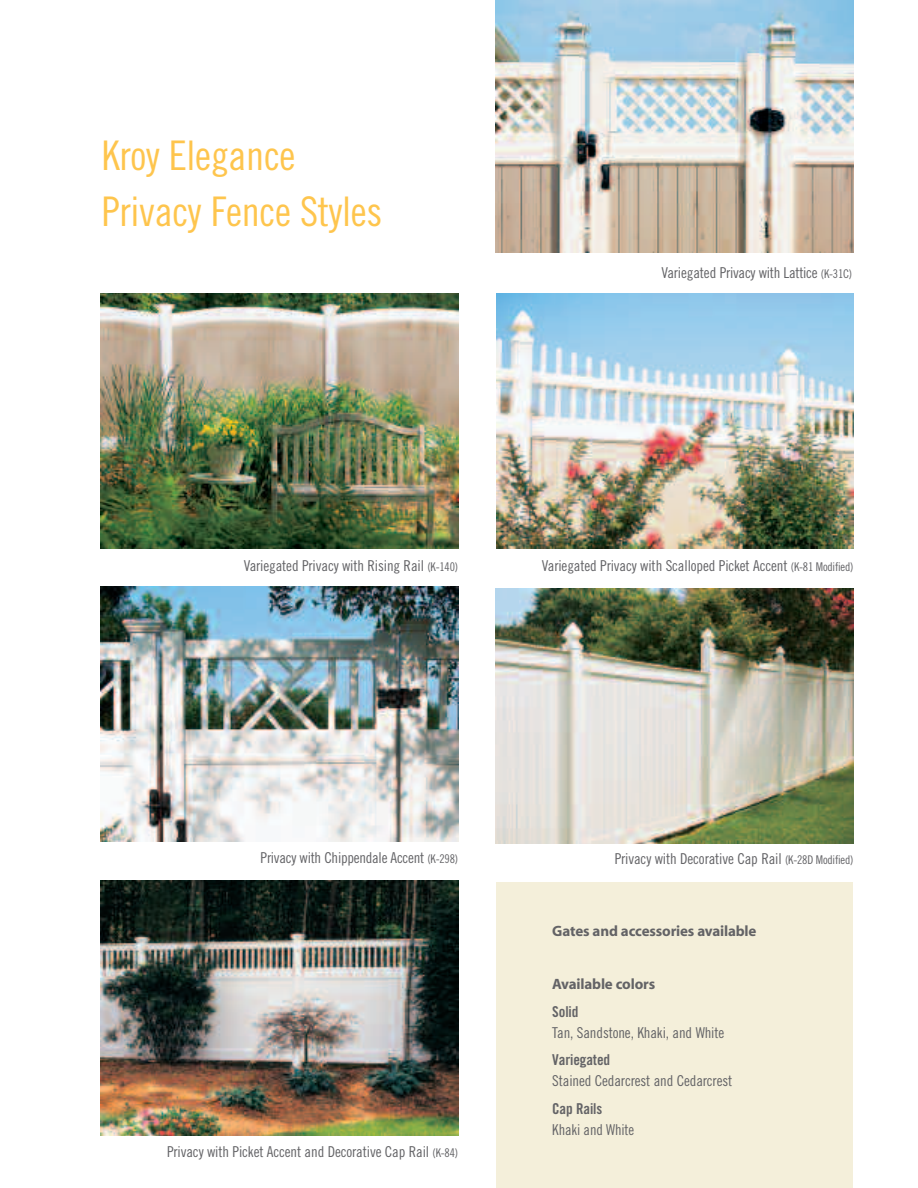
<style>
.page{position:relative;width:918px;height:1188px;background:#fff}
.page>*{position:absolute;margin:0;border:0;box-sizing:border-box;transform-origin:0 0}
.t1{font:40.8px/56.7px "Trade Gothic Cond Eighteen";letter-spacing:-.01em;color:#fec54d}
.t2{font:15px "Trade Gothic Cond Eighteen";letter-spacing:-.01em;color:#636366}
.t3{font:700 15px "Myriad";letter-spacing:-.01em;color:#636366}
.t4{font:15px "Trade Gothic Bold Cond Twenty";letter-spacing:-.01em;color:#636366}
.s1{font-size:12px}
</style>
<div class="page">
<div style="left:496px;top:882px;width:356px;height:306px;background:#f4efda"></div>
<img style="left:496px;top:0;width:357px;height:252px">
<img style="left:496px;top:589px;width:357px;height:255px">
<img style="left:101px;top:881px;width:357px;height:255px">
<img style="left:496px;top:293px;width:358px;height:255px">
<img style="left:101px;top:294px;width:357px;height:255px">
<img style="left:101px;top:586px;width:357px;height:255px">
<h1 class="t1" style="left:102px;top:130px;width:282px">Kroy Elegance<br>Privacy Fence Styles</h1>
<p class="t2" style="left:661px;top:267px;width:192px">Variegated Privacy with Lattice <span class="s1">(K-31C)</span></p>
<p class="t2" style="left:244px;top:560px;width:216px">Variegated Privacy with Rising Rail <span class="s1">(K-140)</span></p>
<p class="t2" style="left:542px;top:560px;width:313px">Variegated Privacy with Scalloped Picket Accent <span class="s1">(K-81 Modified)</span></p>
<p class="t2" style="left:261px;top:852px;width:199px">Privacy with Chippendale Accent <span class="s1">(K-298)</span></p>
<p class="t2" style="left:615px;top:854px;width:240px">Privacy with Decorative Cap Rail <span class="s1">(K-28D Modified)</span></p>
<p class="t3" style="left:552px;top:926px;width:206px">Gates and accessories available</p>
<p class="t2" style="left:167px;top:1146px;width:293px">Privacy with Picket Accent and Decorative Cap Rail <span class="s1">(K-84)</span></p>
<p class="t3" style="left:552px;top:979px;width:105px">Available colors</p>
<p class="t4" style="left:552px;top:1006px;width:28px">Solid</p>
<p class="t2" style="left:552px;top:1027px;width:174px">Tan, Sandstone, Khaki, and White</p>
<p class="t4" style="left:552px;top:1055px;width:59px">Variegated</p>
<p class="t2" style="left:552px;top:1076px;width:181px">Stained Cedarcrest and Cedarcrest</p>
<p class="t4" style="left:552px;top:1103px;width:52px">Cap Rails</p>
<p class="t2" style="left:552px;top:1124px;width:84px">Khaki and White</p>
</div>
